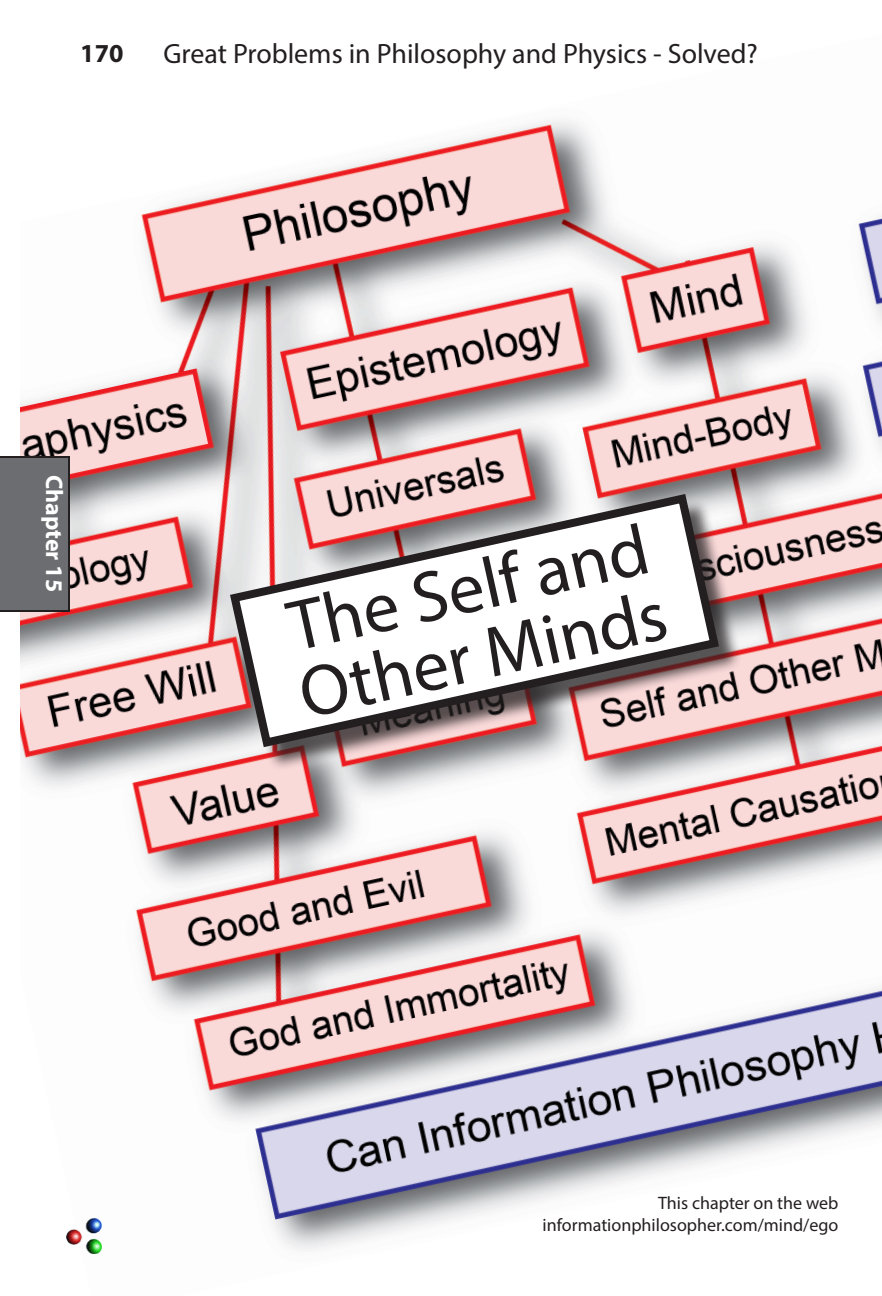
<style>
.page{position:relative;width:882px;height:1296px;background:#fff}
.page>*{position:absolute;margin:0;border:0;box-sizing:border-box;transform-origin:0 0}
.Slant_Chapter_Title{font:72px "Myriad Pro";color:#231f20}
.Section_Head{font:28px "Myriad Pro";color:#231f20}
.Page_Number{font:700 26px "Myriad Pro";color:#231f20}
.t1{font:700 24px "Myriad Pro";color:#fff}
.t2{font:18px "Myriad Pro";color:#231f20}
</style>
<div class="page">
<img style="left:20px;top:120px;width:862px;height:1131px">
<div style="left:234px;top:498px;width:509px;height:273px;background:#231f20;opacity:.75"></div>
<svg style="left:225px;top:489px;width:499px;height:263px"></svg>
<img style="left:67px;top:1218px;width:35px;height:36px">
<svg style="left:0;top:456px;width:70px;height:180px;background:#747073"></svg>
<p class="Page_Number" style="left:80px;top:36px;width:45px">170</p>
<p class="Section_Head" style="left:163px;top:36px;width:596px">Great Problems in Philosophy and Physics - Solved?</p>
<p class="t1" style="left:70px;top:475px;width:119px;rotate:90deg">Chapter 15</p>
<h3 class="t1" style="left:70px;top:498px;width:119px;rotate:90deg">Chapter 15</h3>
<p class="Slant_Chapter_Title" style="left:280px;top:583px;width:369px;rotate:-12deg">The Self and</p>
<p class="Slant_Chapter_Title" style="left:291px;top:650px;width:376px;rotate:-12deg">Other Minds</p>
<p class="t2" style="left:658px;top:1192px;width:182px">This chapter on the web</p>
<p class="t2" style="left:543px;top:1214px;width:297px">informationphilosopher.com/mind/ego</p>
</div>
